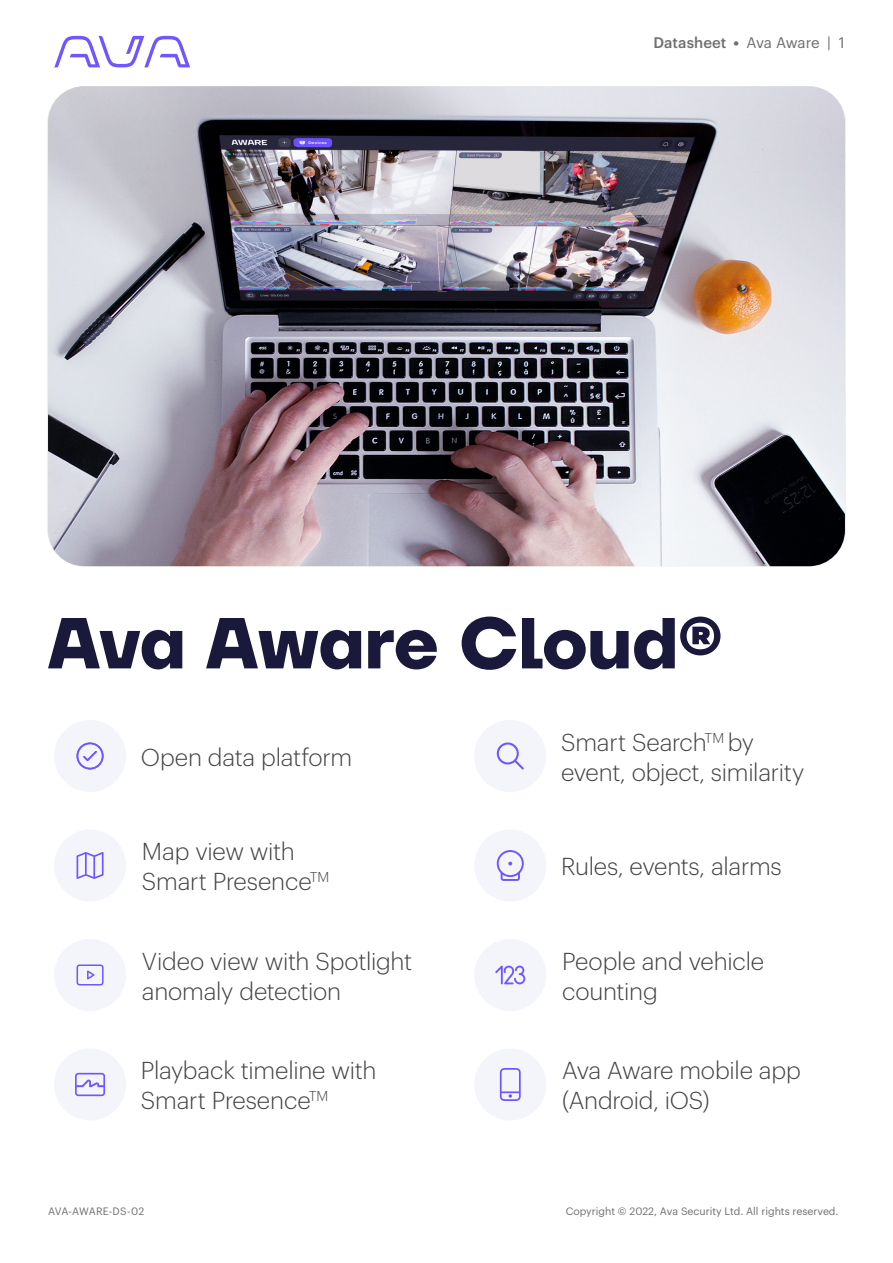
<style>
.page{position:relative;width:893px;height:1263px;background:#fff}
.page>*{position:absolute;margin:0;border:0;box-sizing:border-box;transform-origin:0 0}
.t1{font:700 72px "TT Firs Neue";letter-spacing:-.01em;color:#1a193b}
.t2{font:300 24px/30px "Graphik";letter-spacing:-.01em;color:#434345}
.t3{font:15px "Graphik";letter-spacing:-.01em;color:#706e70}
.t4{font:10.5px "Graphik";color:#6d6e71}
.s1{font-weight:500}
.s2{font-weight:700}
</style>
<div class="page">
<img style="left:48px;top:87px;width:796px;height:479px;border-radius:36px">
<div style="left:474px;top:939px;width:72px;height:72px;background:#f3f5fb;border-radius:50%"></div>
<svg style="left:495px;top:965px;width:30px;height:19px"></svg>
<div style="left:54px;top:939px;width:72px;height:72px;background:#f3f5fb;border-radius:50%"></div>
<svg style="left:76px;top:964px;width:27px;height:22px"></svg>
<div style="left:474px;top:830px;width:72px;height:72px;background:#f3f5fb;border-radius:50%"></div>
<svg style="left:496px;top:850px;width:28px;height:31px"></svg>
<div style="left:54px;top:830px;width:72px;height:72px;background:#f3f5fb;border-radius:50%"></div>
<svg style="left:77px;top:852px;width:27px;height:27px"></svg>
<div style="left:54px;top:1048px;width:72px;height:72px;background:#f3f5fb;border-radius:50%"></div>
<svg style="left:75px;top:1073px;width:30px;height:23px"></svg>
<div style="left:474px;top:1048px;width:72px;height:72px;background:#f3f5fb;border-radius:50%"></div>
<svg style="left:500px;top:1068px;width:20px;height:33px"></svg>
<svg style="left:54px;top:36px;width:136px;height:31px"></svg>
<div style="left:474px;top:720px;width:72px;height:72px;background:#f3f5fb;border-radius:50%"></div>
<svg style="left:496px;top:743px;width:28px;height:27px"></svg>
<div style="left:54px;top:720px;width:72px;height:72px;background:#f3f5fb;border-radius:50%"></div>
<svg style="left:76px;top:742px;width:28px;height:28px"></svg>
<p class="t3" style="left:653px;top:31px;width:193px"><span class="s1">Datasheet</span> <span class="s2">•</span> Ava Aware | 1</p>
<h1 class="t1" style="left:48px;top:594px;width:675px">Ava Aware Cloud®</h1>
<p class="t2" style="left:141px;top:740px;width:213px">Open data platform</p>
<p class="t2" style="left:142px;top:835px;width:189px">Map view with<br>Smart Presence<sup>TM</sup></p>
<p class="t2" style="left:142px;top:944px;width:272px">Video view with Spotlight anomaly detection</p>
<p class="t2" style="left:561px;top:725px;width:245px">Smart Search<sup>TM</sup> by event, object, similarity</p>
<p class="t2" style="left:561px;top:850px;width:222px">Rules, events, alarms</p>
<p class="t2" style="left:562px;top:944px;width:203px">People and vehicle counting</p>
<p class="t2" style="left:141px;top:1054px;width:237px">Playback timeline with<br>Smart Presence<sup>TM</sup></p>
<p class="t2" style="left:562px;top:1054px;width:240px">Ava Aware mobile app (Android, iOS)</p>
<p class="t4" style="left:48px;top:1203px;width:98px">AVA-AWARE-DS-02</p>
<p class="t4" style="left:565px;top:1203px;width:274px">Copyright © 2022, Ava Security Ltd. All rights reserved.</p>
</div>
